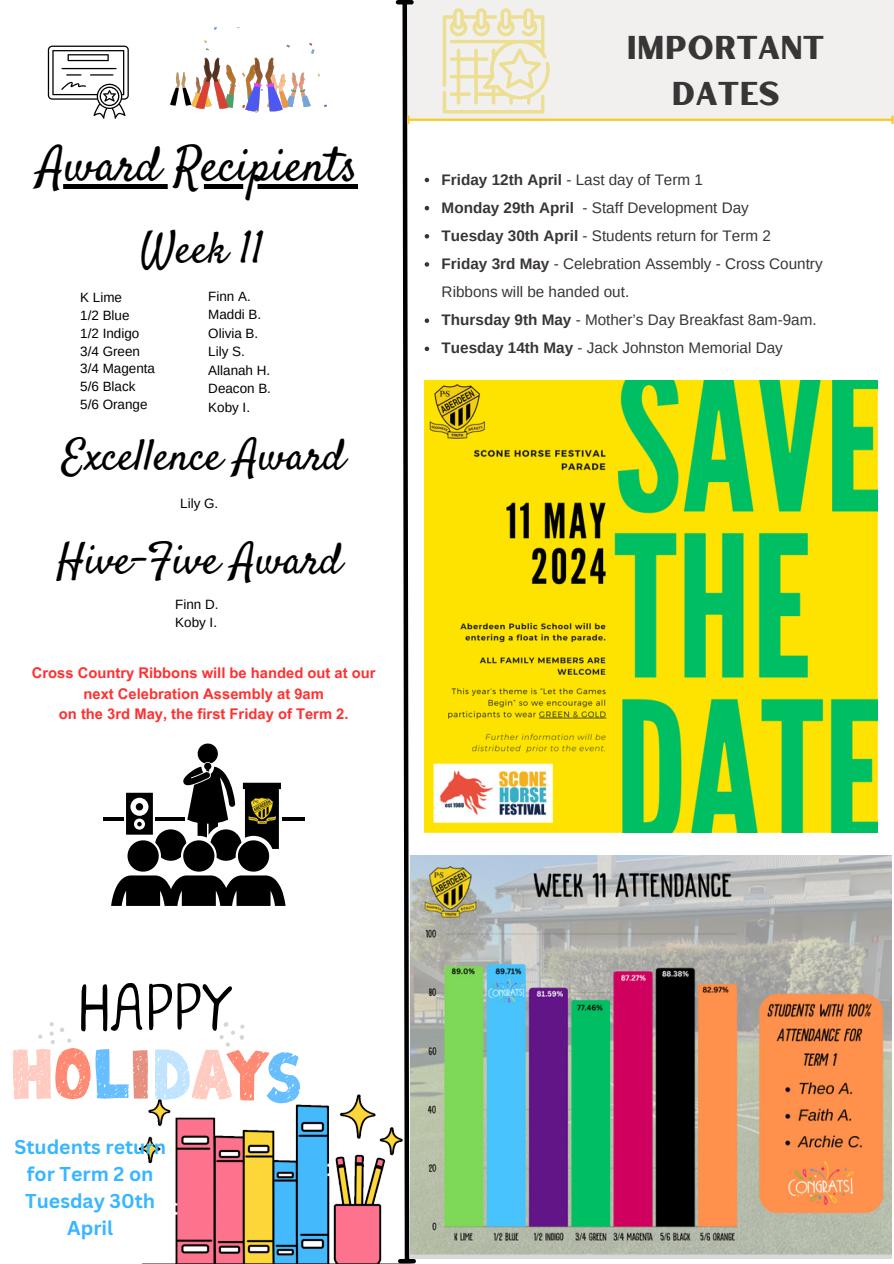
<style>
.page{position:relative;width:894px;height:1264px;background:#fff}
.page>*{position:absolute;margin:0;border:0;box-sizing:border-box;transform-origin:0 0}
.t1{font:48.45px "Satisfy";color:#000}
.t2{font:43.65px "Satisfy";color:#000}
.t3{font:33px/46.2px "Hertical Sans";color:#393536;text-align:center}
.t4{font:700 19.5px/27px "Canva Sans";color:#38b6ff;text-align:center}
.t5{font:15.3px/28.2px "Arimo";color:#393536}
.t6{font:700 14.7px/20.1px "Arial MT Pro";color:#ff3131;text-align:center}
.t7{font:13.5px/18.5px "Arimo";color:#000}
.s1{font-weight:700}
</style>
<div class="page">
<svg style="left:48px;top:46px;width:81px;height:73px"></svg>
<img style="left:171px;top:28px;width:156px;height:85px">
<hr style="left:103px;top:817px;width:21px;height:3px;background:#000">
<hr style="left:282px;top:817px;width:22px;height:3px;background:#000">
<svg style="left:111px;top:743px;width:174px;height:162px"></svg>
<img style="left:249px;top:797px;width:26px;height:27px">
<svg style="left:411px;top:0;width:482px;height:119px;background:#f0eee6"></svg>
<div style="left:398px;top:0;width:13px;height:5px;background:#000"></div>
<hr style="left:409px;top:119px;width:482px;height:2px;background:#f9c925">
<svg style="left:400px;top:4px;width:11px;height:1066px"></svg>
<svg style="left:891px;top:116px;width:2px;height:7px"></svg>
<img style="left:138px;top:1070px;width:275px;height:193px">
<svg style="left:13px;top:983px;width:287px;height:120px"></svg>
<img style="left:424px;top:380px;width:453px;height:452px">
<img style="left:410px;top:855px;width:481px;height:403px">
<svg style="left:424px;top:178px;width:5px;height:4px"></svg>
<svg style="left:424px;top:206px;width:5px;height:4px"></svg>
<svg style="left:424px;top:234px;width:5px;height:4px"></svg>
<svg style="left:424px;top:262px;width:5px;height:5px"></svg>
<svg style="left:424px;top:318px;width:5px;height:5px"></svg>
<svg style="left:424px;top:346px;width:5px;height:5px"></svg>
<svg style="left:63px;top:184px;width:295px;height:4px"></svg>
<h1 class="t1" style="left:38px;top:135px;width:321px">Award Recipients</h1>
<h2 class="t2" style="left:141px;top:221px;width:125px">Week 11</h2>
<p class="t7" style="left:208px;top:287px;width:64px">Finn A.<br>Maddi B.<br>Olivia B.<br>Lily S.<br>Allanah H.<br>Deacon B.<br>Koby I.</p>
<h2 class="t2" style="left:63px;top:428px;width:283px">Excellence Award</h2>
<p class="t7" style="left:180px;top:494px;width:40px">Lily G.</p>
<p class="t7" style="left:80px;top:288px;width:76px;line-height:17.9px">K Lime<br>1/2 Blue<br>1/2 Indigo<br>3/4 Green<br>3/4 Magenta<br>5/6 Black<br>5/6 Orange</p>
<h2 class="t2" style="left:57px;top:532px;width:287px">Hive-Five Award</h2>
<p class="t7" style="left:175px;top:594px;width:45px">Finn D.<br>Koby I.</p>
<p class="t6" style="left:32px;top:665px;width:345px">Cross Country Ribbons will be handed out at our next Celebration Assembly at 9am<br>on the 3rd May, the first Friday of Term 2.</p>
<h3 class="t3" style="left:626px;top:24px;width:199px">IMPORTANT<br>DATES</h3>
<p class="t5" style="left:441px;top:165px;width:382px"><span class="s1">Friday 12th April</span> - Last day of Term 1<br><span class="s1">Monday 29th April</span> - Staff Development Day<br><span class="s1">Tuesday 30th April</span> - Students return for Term 2<br><span class="s1">Friday 3rd May</span> - Celebration Assembly - Cross Country Ribbons will be handed out.<br><span class="s1">Thursday 9th May</span> - Mother’s Day Breakfast 8am-9am.<br><span class="s1">Tuesday 14th May</span> - Jack Johnston Memorial Day</p>
<p class="t4" style="left:14px;top:1132px;width:153px">Students return for Term 2 on<br>Tuesday 30th<br>April</p>
</div>
